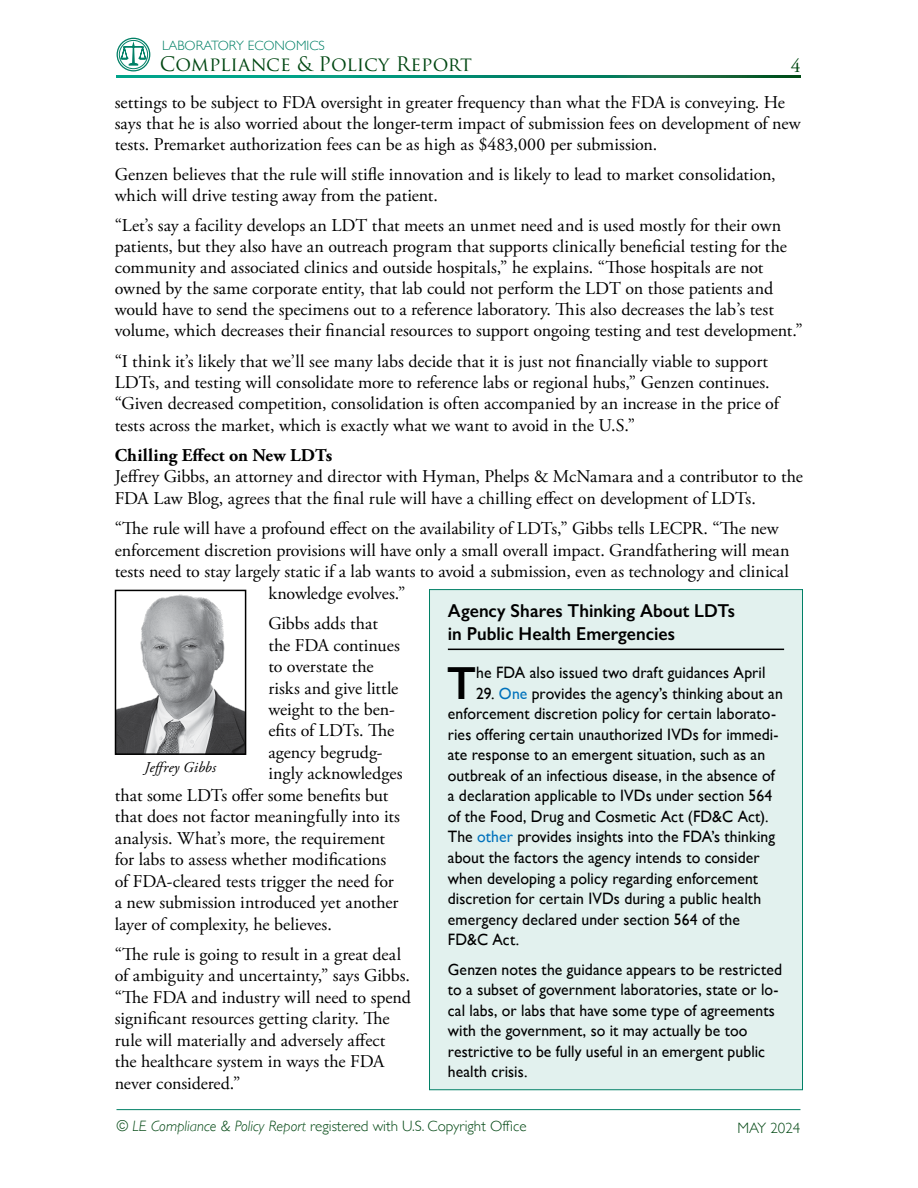
<style>
.page{position:relative;width:918px;height:1188px;background:#fff}
.page>*{position:absolute;margin:0;border:0;box-sizing:border-box;transform-origin:0 0}
.t1{font:600 46.65px "Gill Sans";color:#000;scale:.95 1}
.t2{font:19.5px "Trajan Pro";color:#004712}
.t3{font:19.5px "Adobe Garamond Pro";color:#004712}
.t4{font:600 18.75px/22.5px "Gill Sans";color:#000;scale:.95 1}
.t5{font:18px/21.5px "Adobe Garamond Pro";color:#000}
.t6{font:700 18px "Adobe Garamond Pro";letter-spacing:.015em;color:#000}
.t7{font:16.5px/20.5px "Gill Sans";letter-spacing:.005em;color:#000;scale:.95 1}
.t8{font:300 15px "Gill Sans";color:#004712}
.t9{font:italic 15px "Adobe Garamond Pro";letter-spacing:.005em;color:#000}
.t10{font:300 13.5px "Gill Sans";color:#008066}
.s1{color:#0072bc}
.s2{font-style:italic}
</style>
<div class="page">
<hr style="left:116px;top:1109px;width:684px;height:1px;background:#008066">
<svg style="left:116px;top:76px;width:684px;height:1px"></svg>
<svg style="left:121px;top:43px;width:25px;height:22px"></svg>
<div style="left:119px;top:40px;width:29px;height:29px;border:1px solid #008066;border-radius:50%"></div>
<div style="left:117px;top:38px;width:33px;height:33px;border:1px solid #008066;border-radius:50%"></div>
<div style="left:430px;top:590px;width:372px;height:500px;background:#e2f1ee"></div>
<hr style="left:448px;top:649px;width:336px;height:1px;background:#000">
<img style="left:118px;top:594px;width:125px;height:158px">
<div style="left:115px;top:590px;width:131px;height:165px;border:2px solid #000"></div>
<p class="t10" style="left:162px;top:35px;width:164px">LABORATORY ECONOMICS</p>
<p class="t2" style="left:160px;top:51px;width:314px">Compliance &amp; Policy Report</p>
<p class="t5" style="left:115px;top:92px;width:687px;line-height:21px">settings to be subject to FDA oversight in greater frequency than what the FDA is conveying. He says that he is also worried about the longer-term impact of submission fees on development of new tests. Premarket authorization fees can be as high as $483,000 per submission.</p>
<p class="t5" style="left:115px;top:164px;width:663px;line-height:21px">Genzen believes that the rule will stifle innovation and is likely to lead to market consolidation, which will drive testing away from the patient.</p>
<p class="t5" style="left:115px;top:215px;width:690px">“Let’s say a facility develops an LDT that meets an unmet need and is used mostly for their own patients, but they also have an outreach program that supports clinically beneficial testing for the community and associated clinics and outside hospitals,” he explains. “Those hospitals are not owned by the same corporate entity, that lab could not perform the LDT on those patients and would have to send the specimens out to a reference laboratory. This also decreases the lab’s test volume, which decreases their financial resources to support ongoing testing and test development.”</p>
<p class="t5" style="left:115px;top:351px;width:666px">“I think it’s likely that we’ll see many labs decide that it is just not financially viable to support LDTs, and testing will consolidate more to reference labs or regional hubs,” Genzen continues. “Given decreased competition, consolidation is often accompanied by an increase in the price of tests across the market, which is exactly what we want to avoid in the U.S.”</p>
<p class="t6" style="left:115px;top:445px;width:219px">Chilling Effect on New LDTs</p>
<p class="t5" style="left:115px;top:467px;width:690px">Jeffrey Gibbs, an attorney and director with Hyman, Phelps &amp; McNamara and a contributor to the<br>FDA Law Blog, agrees that the final rule will have a chilling effect on development of LDTs.</p>
<p class="t5" style="left:115px;top:519px;width:665px">“The rule will have a profound effect on the availability of LDTs,” Gibbs tells LECPR. “The new</p>
<p class="t5" style="left:115px;top:540px;width:676px">enforcement discretion provisions will have only a small overall impact. Grandfathering will mean</p>
<p class="t5" style="left:115px;top:561px;width:676px">tests need to stay largely static if a lab wants to avoid a submission, even as technology and clinical</p>
<p class="t5" style="left:268px;top:583px;width:138px">knowledge evolves.”</p>
<p class="t5" style="left:268px;top:613px;width:111px">Gibbs adds that</p>
<p class="t5" style="left:268px;top:635px;width:133px">the FDA continues</p>
<p class="t5" style="left:268px;top:656px;width:107px">to overstate the</p>
<p class="t5" style="left:268px;top:678px;width:132px">risks and give little</p>
<p class="t5" style="left:268px;top:699px;width:128px">weight to the ben-</p>
<p class="t5" style="left:268px;top:721px;width:128px">efits of LDTs. The</p>
<p class="t5" style="left:268px;top:742px;width:116px">agency begrudg-</p>
<p class="t5" style="left:268px;top:764px;width:136px">ingly acknowledges</p>
<p class="t5" style="left:115px;top:785px;width:275px">that some LDTs offer some benefits but</p>
<p class="t5" style="left:115px;top:806px;width:287px">that does not factor meaningfully into its</p>
<p class="t5" style="left:115px;top:828px;width:272px">analysis. What’s more, the requirement</p>
<p class="t5" style="left:115px;top:849px;width:273px">for labs to assess whether modifications</p>
<p class="t5" style="left:115px;top:871px;width:281px">of FDA-cleared tests trigger the need for</p>
<p class="t5" style="left:115px;top:892px;width:285px">a new submission introduced yet another</p>
<p class="t5" style="left:115px;top:914px;width:219px">layer of complexity, he believes.</p>
<p class="t5" style="left:115px;top:944px;width:298px">“The rule is going to result in a great deal of ambiguity and uncertainty,” says Gibbs. “The FDA and industry will need to spend significant resources getting clarity. The rule will materially and adversely affect the healthcare system in ways the FDA never considered.”</p>
<p class="t3" style="left:791px;top:54px;width:11px">4</p>
<p class="t4" style="left:448px;top:599px;width:304px">Agency Shares Thinking About LDTs in Public Health Emergencies</p>
<h1 class="t1" style="left:447px;top:655px;width:33px">T</h1>
<p class="t7" style="left:476px;top:662px;width:306px">he FDA also issued two draft guidances April</p>
<p class="t7" style="left:448px;top:683px;width:354px;text-indent:28px">29. <span class="s1">One</span> provides the agency’s thinking about an enforcement discretion policy for certain laborato&shy;ries offering certain unauthorized IVDs for immedi&shy;ate response to an emergent situation, such as an outbreak of an infectious disease, in the absence of a declaration applicable to IVDs under section 564 of the Food, Drug and Cosmetic Act (FD&amp;C Act).<br>The <span class="s1">other</span> provides insights into the FDA’s thinking about the factors the agency intends to consider when developing a policy regarding enforcement discretion for certain IVDs during a public health emergency declared under section 564 of the FD&amp;C Act.</p>
<p class="t7" style="left:448px;top:959px;width:353px">Genzen notes the guidance appears to be restricted to a subset of government laboratories, state or lo&shy;cal labs, or labs that have some type of agreements with the government, so it may actually be too restrictive to be fully useful in an emergent public health crisis.</p>
<p class="t9" style="left:145px;top:758px;width:73px">Jeffrey Gibbs</p>
<p class="t8" style="left:116px;top:1114px;width:412px">© <span class="s2">LE Compliance &amp; Policy Report</span> registered with U.S. Copyright Office</p>
<p class="t8" style="left:737px;top:1116px;width:65px">MAY 2024</p>
</div>
